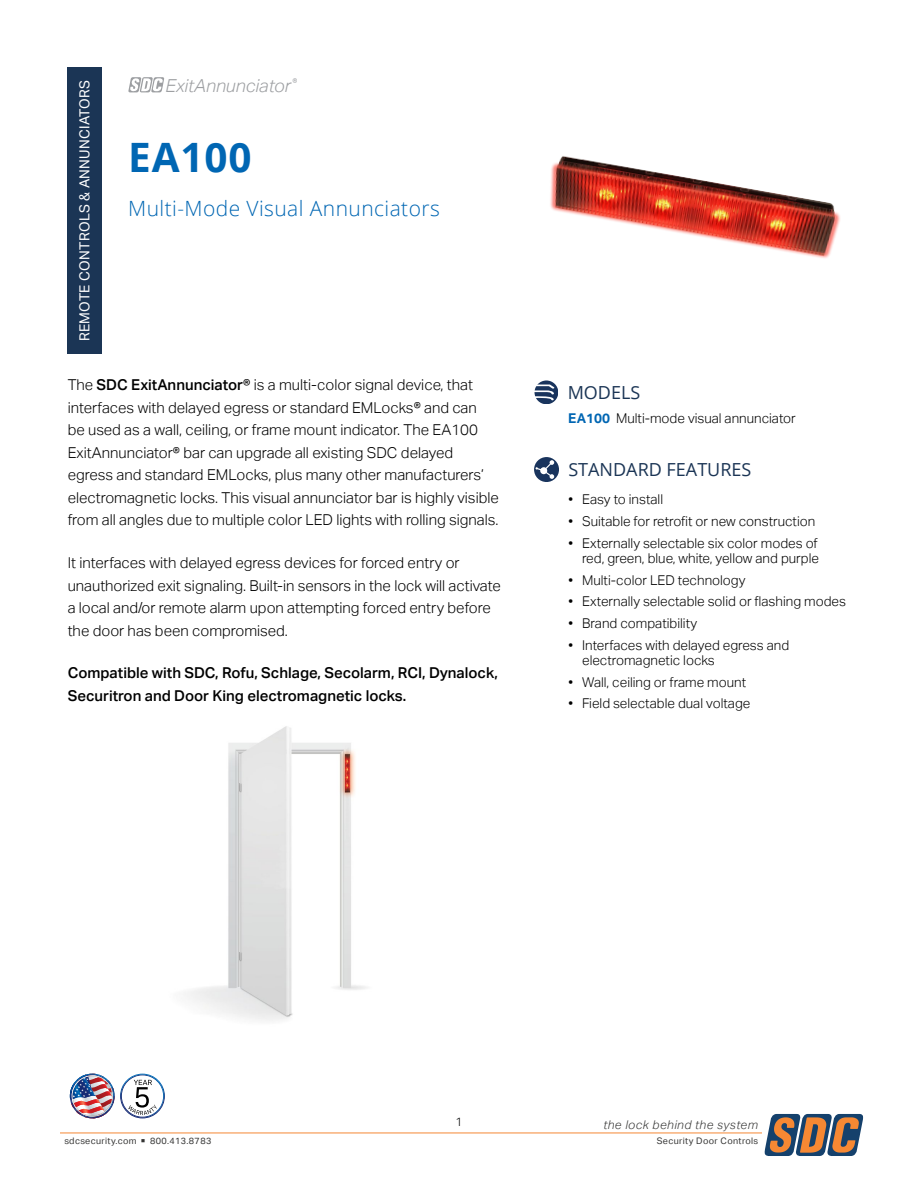
<style>
.page{position:relative;width:918px;height:1188px;background:#fff}
.page>*{position:absolute;margin:0;border:0;box-sizing:border-box;transform-origin:0 0}
.t1{font:700 40.5px "Open Sans";letter-spacing:.02em;color:#0066b3}
.t2{font:300 21px "Open Sans";letter-spacing:.02em;color:#0066b3}
.t3{font:18px "Open Sans";color:#1b3555}
.t4{font:italic 300 17.85px "Aktiv Grotesk";color:#9d9fa2}
.t5{font:300 15px/22.5px "Aktiv Grotesk";color:#000}
.t6{font:500 15px/22.5px "Aktiv Grotesk";color:#000}
.t7{font:13.8px "Aktiv Grotesk";letter-spacing:.02em;color:#fff}
.t8{font:300 13.5px/15px "Aktiv Grotesk";color:#000;text-align:right}
.t9{font:italic 300 12px "Aktiv Grotesk";letter-spacing:.04em;color:#343433}
.t10{font:300 12px "Aktiv Grotesk";color:#000}
.t11{font:9px "Aktiv Grotesk";letter-spacing:.04em;color:#343433}
.s1{font-weight:500}
.s2{font-weight:700;color:#0066b3}
.s3{font-size:6.75px}
</style>
<div class="page">
<hr style="left:60px;top:1133px;width:702px;height:1px;background:#f58833">
<svg style="left:764px;top:1114px;width:99px;height:42px;background:#877469"></svg>
<svg style="left:535px;top:380px;width:23px;height:24px"></svg>
<svg style="left:534px;top:385px;width:20px;height:15px"></svg>
<svg style="left:534px;top:457px;width:25px;height:25px"></svg>
<svg style="left:536px;top:460px;width:18px;height:19px"></svg>
<img style="left:70px;top:1073px;width:95px;height:45px">
<img style="left:550px;top:156px;width:290px;height:103px">
<div style="left:68px;top:68px;width:34px;height:286px;background:#1b3555"></div>
<svg style="left:128px;top:77px;width:36px;height:15px"></svg>
<img style="left:185px;top:726px;width:182px;height:295px">
<p class="t7" style="left:77px;top:341px;width:263px;rotate:-90deg">REMOTE CONTROLS &amp; ANNUNCIATORS</p>
<p class="t4" style="left:165px;top:76px;width:133px">ExitAnnunciator<sup>®</sup></p>
<h1 class="t1" style="left:128px;top:128px;width:125px">EA100</h1>
<h2 class="t2" style="left:128px;top:194px;width:313px">Multi-Mode Visual Annunciators</h2>
<p class="t5" style="left:68px;top:374px;width:433px">The <span class="s1">SDC ExitAnnunciator®</span> is a multi-color signal device, that interfaces with delayed egress or standard EMLocks® and can<br>be used as a wall, ceiling, or frame mount indicator. The EA100<br>ExitAnnunciator® bar can upgrade all existing SDC delayed egress and standard EMLocks, plus many other manufacturers’ electromagnetic locks. This visual annunciator bar is highly visible from all angles due to multiple color LED lights with rolling signals.</p>
<p class="t5" style="left:68px;top:552px;width:435px">It interfaces with delayed egress devices for forced entry or unauthorized exit signaling. Built-in sensors in the lock will activate a local and/or remote alarm upon attempting forced entry before the door has been compromised.</p>
<p class="t6" style="left:68px;top:662px;width:432px">Compatible with SDC, Rofu, Schlage, Secolarm, RCI, Dynalock,<br>Securitron and Door King electromagnetic locks.</p>
<p class="t3" style="left:568px;top:381px;width:74px">MODELS</p>
<p class="t8" style="left:568px;top:411px;width:229px"><span class="s2">EA100</span> Multi-mode visual annunciator</p>
<p class="t3" style="left:568px;top:457px;width:185px">STANDARD FEATURES</p>
<p class="t8" style="left:569px;top:492px;width:96px">• Easy to install</p>
<p class="t8" style="left:569px;top:514px;width:248px">• Suitable for retrofit or new construction</p>
<p class="t8" style="left:569px;top:536px;width:252px">• Externally selectable six color modes of red, green, blue, white, yellow and purple</p>
<p class="t8" style="left:569px;top:573px;width:178px">• Multi-color LED technology</p>
<p class="t8" style="left:569px;top:594px;width:279px">• Externally selectable solid or flashing modes</p>
<p class="t8" style="left:569px;top:616px;width:130px">• Brand compatibility</p>
<p class="t8" style="left:582px;top:638px;width:209px;text-align:left;text-indent:-14px">• Interfaces with delayed egress and electromagnetic locks</p>
<p class="t8" style="left:569px;top:675px;width:179px">• Wall, ceiling or frame mount</p>
<p class="t8" style="left:569px;top:696px;width:183px">• Field selectable dual voltage</p>
<p class="t10" style="left:455px;top:1115px;width:9px">1</p>
<p class="t9" style="left:603px;top:1118px;width:156px">the lock behind the system</p>
<p class="t11" style="left:64px;top:1136px;width:148px">sdcsecurity.com <span class="s3">■</span> 800.413.8783</p>
<p class="t11" style="left:657px;top:1136px;width:103px">Security Door Controls</p>
</div>
